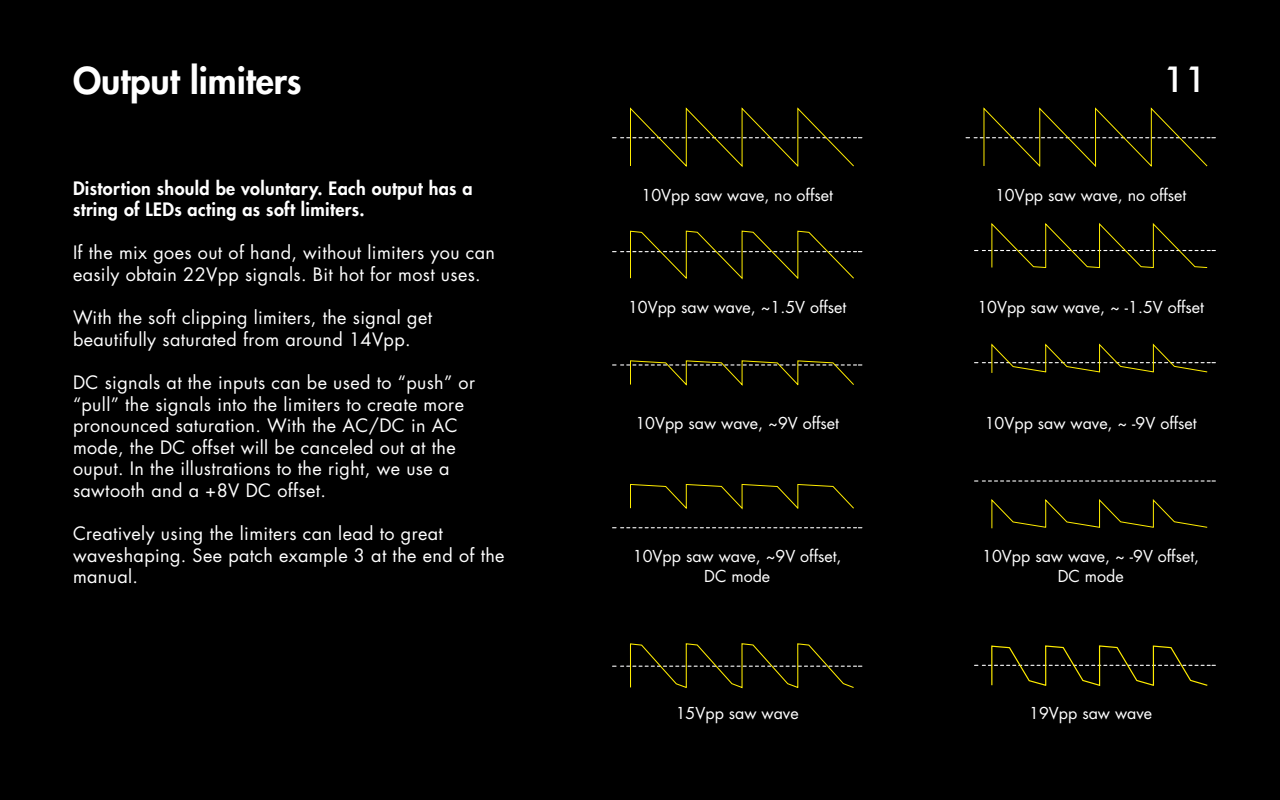
<style>
.page{position:relative;width:1280px;height:800px;background:#000}
.page>*{position:absolute;margin:0;border:0;box-sizing:border-box;transform-origin:0 0}
.t1{font:800 36px "Futura Std";color:#fff}
.t2{font:500 36px "Futura BT";color:#fff}
.t3{font:18px/21.6px "Futura Std";letter-spacing:.02em;color:#fff}
.t4{font:800 18px/21.6px "Futura Std";letter-spacing:.02em;color:#fff}
.t5{font:16px/19.2px "Futura Std";color:#fff;text-align:center}
</style>
<div class="page">
<svg style="left:613px;top:107px;width:249px;height:60px"></svg>
<svg style="left:966px;top:107px;width:249px;height:60px"></svg>
<svg style="left:613px;top:230px;width:249px;height:50px"></svg>
<svg style="left:613px;top:360px;width:249px;height:26px"></svg>
<svg style="left:975px;top:223px;width:240px;height:46px"></svg>
<svg style="left:975px;top:343px;width:240px;height:30px"></svg>
<svg style="left:975px;top:480px;width:240px;height:2px"></svg>
<svg style="left:991px;top:499px;width:217px;height:30px"></svg>
<svg style="left:613px;top:527px;width:249px;height:1px"></svg>
<svg style="left:630px;top:483px;width:224px;height:27px"></svg>
<svg style="left:613px;top:643px;width:249px;height:46px"></svg>
<svg style="left:975px;top:645px;width:240px;height:41px"></svg>
<h1 class="t1" style="left:73px;top:58px;width:230px">Output limiters</h1>
<h1 class="t2" style="left:1164px;top:57px;width:45px">11</h1>
<p class="t4" style="left:73px;top:177px;width:401px">Distortion should be voluntary. Each output has a string of LEDs acting as soft limiters.</p>
<p class="t3" style="left:73px;top:242px;width:424px">If the mix goes out of hand, without limiters you can easily obtain 22Vpp signals. Bit hot for most uses.</p>
<p class="t3" style="left:73px;top:307px;width:361px">With the soft clipping limiters, the signal get beautifully saturated from around 14Vpp.</p>
<p class="t3" style="left:73px;top:372px;width:404px">DC signals at the inputs can be used to “push” or “pull” the signals into the limiters to create more pronounced saturation. With the AC/DC in AC mode, the DC offset will be canceled out at the ouput. In the illustrations to the right, we use a sawtooth and a +8V DC offset.</p>
<p class="t3" style="left:73px;top:523px;width:433px">Creatively using the limiters can lead to great waveshaping. See patch example 3 at the end of the manual.</p>
<p class="t5" style="left:642px;top:186px;width:193px">10Vpp saw wave, no offset</p>
<p class="t5" style="left:628px;top:298px;width:220px">10Vpp saw wave, ~1.5V offset</p>
<p class="t5" style="left:635px;top:413px;width:205px">10Vpp saw wave, ~9V offset</p>
<p class="t5" style="left:633px;top:547px;width:210px">10Vpp saw wave, ~9V offset,<br>DC mode</p>
<p class="t5" style="left:676px;top:703px;width:124px">15Vpp saw wave</p>
<p class="t5" style="left:995px;top:186px;width:193px">10Vpp saw wave, no offset</p>
<p class="t5" style="left:977px;top:298px;width:228px">10Vpp saw wave, ~ -1.5V offset</p>
<p class="t5" style="left:985px;top:413px;width:213px">10Vpp saw wave, ~ -9V offset</p>
<p class="t5" style="left:982px;top:547px;width:218px">10Vpp saw wave, ~ -9V offset,<br>DC mode</p>
<p class="t5" style="left:1029px;top:703px;width:124px">19Vpp saw wave</p>
</div>
